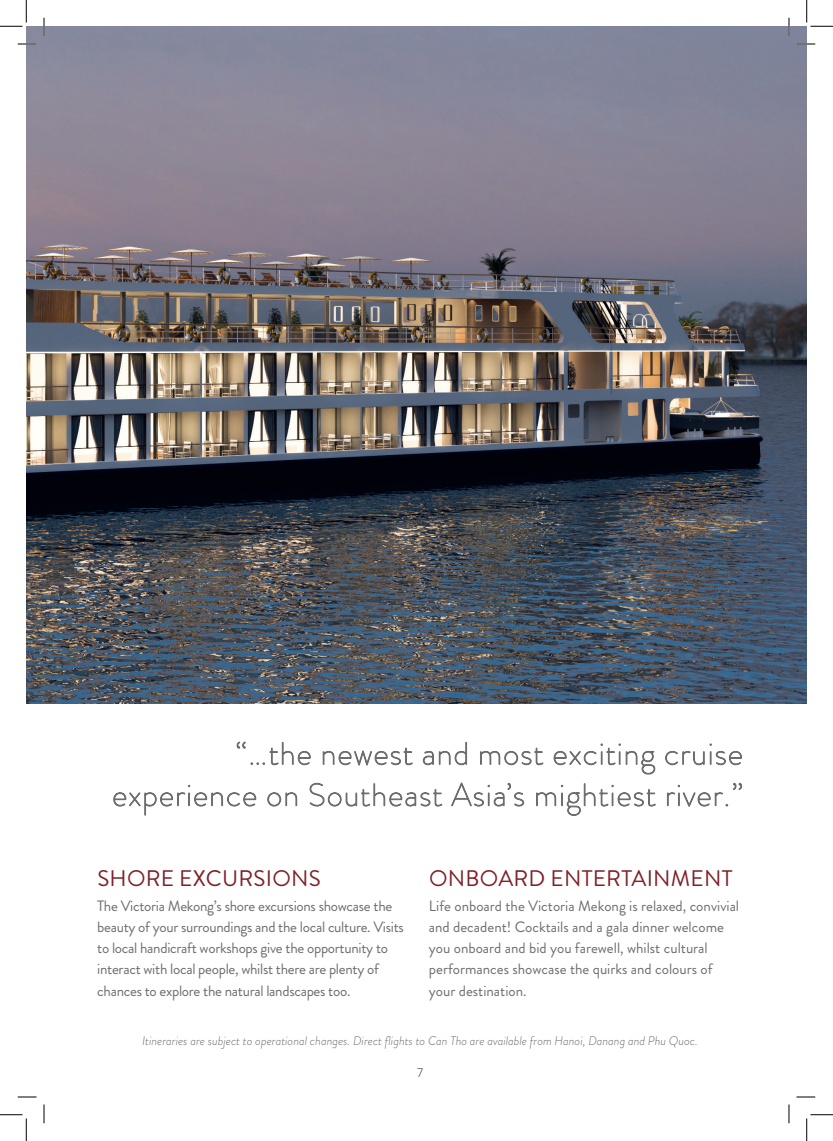
<style>
.page{position:relative;width:833px;height:1141px;background:#fff}
.page>*{position:absolute;margin:0;border:0;box-sizing:border-box;transform-origin:0 0}
.Itinerary_Text{font:22.5px "Brandon Grotesque";letter-spacing:.01em;color:#802128}
.Itinerary_Text-2{font:15px/21.2px "Brandon Grotesque";letter-spacing:-.02em;color:#6c6d70}
.Itinerary_Text-3{font:15px/21.2px "Brandon Grotesque";color:#6c6d70}
.Itinerary_Text-4{font:italic 300 12.5px "Brandon Grotesque";color:#6c6d70}
.t1{font:300 12.5px "Brandon Grotesque";color:#231f20}
</style>
<div class="page">
<img style="left:26px;top:26px;width:780px;height:677px">
<svg style="left:236px;top:741px;width:75px;height:24px"></svg>
<svg style="left:322px;top:747px;width:91px;height:19px"></svg>
<svg style="left:422px;top:741px;width:45px;height:24px"></svg>
<svg style="left:480px;top:747px;width:63px;height:18px"></svg>
<svg style="left:553px;top:743px;width:102px;height:32px"></svg>
<svg style="left:665px;top:743px;width:77px;height:22px"></svg>
<svg style="left:113px;top:784px;width:144px;height:32px"></svg>
<svg style="left:267px;top:792px;width:30px;height:15px"></svg>
<svg style="left:309px;top:782px;width:133px;height:25px"></svg>
<svg style="left:451px;top:782px;width:73px;height:25px"></svg>
<svg style="left:536px;top:783px;width:120px;height:33px"></svg>
<svg style="left:667px;top:782px;width:75px;height:25px"></svg>
<svg style="left:18px;top:43px;width:18px;height:2px"></svg>
<svg style="left:796px;top:43px;width:18px;height:2px"></svg>
<svg style="left:18px;top:1096px;width:18px;height:1px"></svg>
<svg style="left:796px;top:1096px;width:18px;height:1px"></svg>
<svg style="left:43px;top:18px;width:2px;height:18px"></svg>
<svg style="left:43px;top:1104px;width:2px;height:19px"></svg>
<svg style="left:787px;top:18px;width:2px;height:18px"></svg>
<svg style="left:788px;top:1104px;width:1px;height:19px"></svg>
<svg style="left:0;top:0;width:27px;height:27px"></svg>
<svg style="left:0;top:1114px;width:27px;height:26px"></svg>
<svg style="left:806px;top:0;width:26px;height:27px"></svg>
<svg style="left:806px;top:1114px;width:26px;height:26px"></svg>
<p class="Itinerary_Text" style="left:97px;top:862px;width:225px">SHORE EXCURSIONS</p>
<p class="Itinerary_Text-2" style="left:97px;top:895px;width:308px">The Victoria Mekong’s shore excursions showcase the beauty of your surroundings and the local culture. Visits to local handicraft workshops give the opportunity to interact with local people, whilst there are plenty of chances to explore the natural landscapes too.</p>
<p class="Itinerary_Text" style="left:429px;top:862px;width:305px">ONBOARD ENTERTAINMENT</p>
<p class="Itinerary_Text-3" style="left:428px;top:895px;width:311px">Life onboard the Victoria Mekong is relaxed, convivial and decadent! Cocktails and a gala dinner welcome you onboard and bid you farewell, whilst cultural performances showcase the quirks and colours of your destination.</p>
<p class="Itinerary_Text-4" style="left:142px;top:1032px;width:557px">Itineraries are subject to operational changes. Direct flights to Can Tho are available from Hanoi, Danang and Phu Quoc.</p>
<p class="t1" style="left:417px;top:1064px;width:7px">7</p>
</div>
